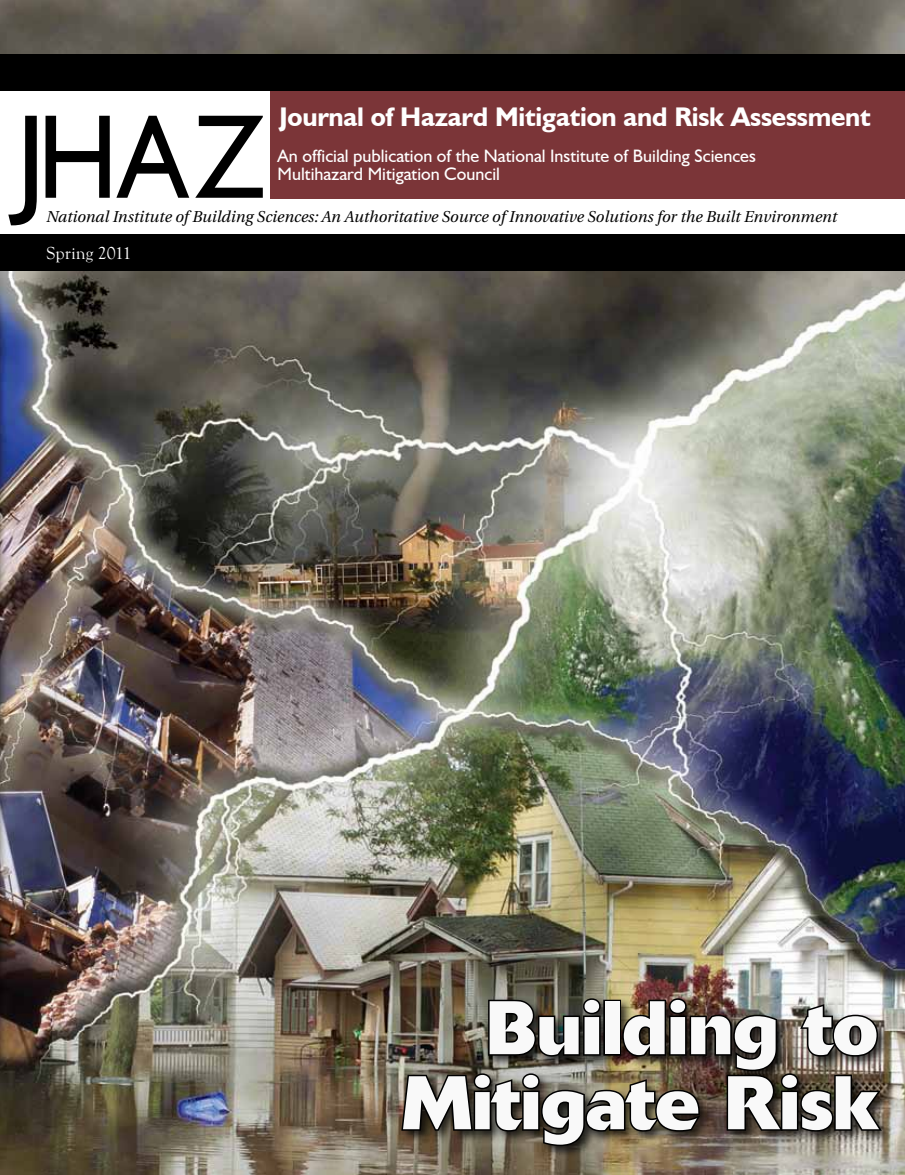
<style>
.page{position:relative;width:905px;height:1175px;background:#fff}
.page>*{position:absolute;margin:0;border:0;box-sizing:border-box;transform-origin:0 0}
.t1{font:120px "Humanist 521 BT";color:#000}
.t2{font:700 75px/75px "Delta";color:#f9f9f9;text-align:right}
.t3{font:700 27px "Humanist 521 BT";letter-spacing:-.01em;color:#fff}
.t4{font:18px/18px "Humanist 521 BT";color:#fff}
.t5{font:17.85px "Goudy Old Style T";color:#fff}
.t6{font:italic 15.75px "Utopia";color:#000}
</style>
<div class="page">
<img style="left:0;top:0;width:904px;height:54px">
<img style="left:0;top:270px;width:904px;height:904px">
<div style="left:270px;top:90px;width:634px;height:108px;background:#7b3538"></div>
<div style="left:0;top:54px;width:904px;height:36px;background:#000"></div>
<div style="left:0;top:234px;width:904px;height:36px;background:#000"></div>
<div style="left:399px;top:995px;width:495px;height:164px;background:#000;opacity:.75"></div>
<img style="left:399px;top:965px;width:485px;height:182px">
<p class="t3" style="left:279px;top:100px;width:593px">Journal of Hazard Mitigation and Risk Assessment</p>
<p class="t1" style="left:16px;top:83px;width:250px">JHAZ</p>
<p class="t5" style="left:46px;top:243px;width:86px">Spring 2011</p>
<p class="t4" style="left:278px;top:147px;width:479px">An official publication of the National Institute of Building Sciences<br>Multihazard Mitigation Council</p>
<p class="t6" style="left:46px;top:208px;width:792px">National Institute of Building Sciences: An Authoritative Source of Innovative Solutions for the Built Environment</p>
<p class="t2" style="left:402px;top:989px;width:478px">Building to<br>Mitigate Risk</p>
</div>
